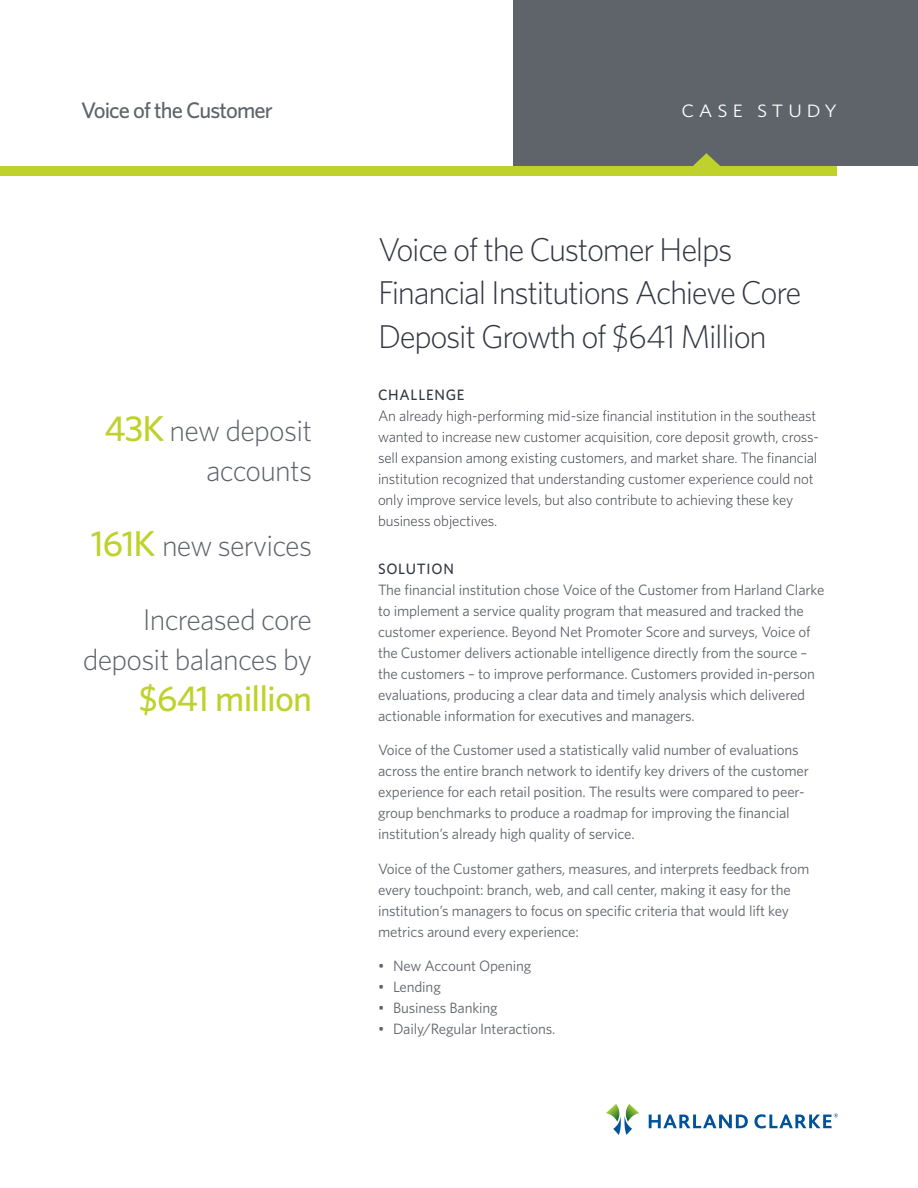
<style>
.page{position:relative;width:918px;height:1188px;background:#fff}
.page>*{position:absolute;margin:0;border:0;box-sizing:border-box;transform-origin:0 0}
.t1{font:500 36px "Whitney";letter-spacing:-.025em;color:#bfd22b}
.t2{font:300 33px/43.5px "Whitney";letter-spacing:-.04em;color:#343741}
.t3{font:300 30px/40.5px "Whitney";letter-spacing:-.025em;color:#5f636a;text-align:right}
.t4{font:500 22.5px "Whitney";letter-spacing:-.04em;color:#5f636a}
.t5{font:18px "Whitney";letter-spacing:.25em;color:#fff;scale:1.1 1}
.t6{font:15px/21px "Whitney";letter-spacing:-.01em;color:#5f636a}
.t7{font:300 15px/21px "Whitney";letter-spacing:-.01em;color:#343741}
.t8{font:500 15px "Whitney";letter-spacing:.05em;color:#343741}
.s1{font-weight:500;font-size:36px;color:#bfd22b}
</style>
<div class="page">
<div style="left:513px;top:0;width:405px;height:166px;background:#5f636a"></div>
<div style="left:0;top:166px;width:837px;height:10px;background:#bfd22b"></div>
<svg style="left:693px;top:153px;width:27px;height:13px"></svg>
<svg style="left:649px;top:1115px;width:99px;height:13px"></svg>
<svg style="left:606px;top:1104px;width:33px;height:31px"></svg>
<svg style="left:754px;top:1113px;width:84px;height:16px"></svg>
<h3 class="t4" style="left:81px;top:95px;width:193px">Voice of the Customer</h3>
<h3 class="t3" style="left:105px;top:409px;width:209px"><span class="s1">43K</span> new deposit accounts</h3>
<h3 class="t3" style="left:91px;top:524px;width:223px"><span class="s1">161K</span> new services</h3>
<h3 class="t3" style="left:83px;top:598px;width:231px">Increased core deposit balances by</h3>
<h1 class="t1" style="left:139px;top:674px;width:175px">$641 million</h1>
<p class="t5" style="left:681px;top:99px;width:143px">CASE STUDY</p>
<h2 class="t2" style="left:378px;top:227px;width:425px">Voice of the Customer Helps<br>Financial Institutions Achieve Core<br>Deposit Growth of $641 Million</h2>
<p class="t8" style="left:378px;top:385px;width:88px">CHALLENGE</p>
<p class="t7" style="left:378px;top:405px;width:443px">An already high-performing mid-size financial institution in the southeast wanted to increase new customer acquisition, core deposit growth, cross&shy;sell expansion among existing customers, and market share. The financial institution recognized that understanding customer experience could not only improve service levels, but also contribute to achieving these key business objectives.</p>
<p class="t8" style="left:378px;top:559px;width:77px">SOLUTION</p>
<p class="t6" style="left:378px;top:579px;width:448px">The financial institution chose Voice of the Customer from Harland Clarke to implement a service quality program that measured and tracked the customer experience. Beyond Net Promoter Score and surveys, Voice of the Customer delivers actionable intelligence directly from the source – the customers – to improve performance. Customers provided in-person evaluations, producing a clear data and timely analysis which delivered actionable information for executives and managers.</p>
<p class="t6" style="left:378px;top:739px;width:432px">Voice of the Customer used a statistically valid number of evaluations across the entire branch network to identify key drivers of the customer experience for each retail position. The results were compared to peer&shy;group benchmarks to produce a roadmap for improving the financial institution’s already high quality of service.</p>
<p class="t6" style="left:378px;top:858px;width:433px">Voice of the Customer gathers, measures, and interprets feedback from every touchpoint: branch, web, and call center, making it easy for the institution’s managers to focus on specific criteria that would lift key metrics around every experience:</p>
<p class="t6" style="left:378px;top:955px;width:155px">• New Account Opening</p>
<p class="t6" style="left:378px;top:976px;width:64px">• Lending</p>
<p class="t6" style="left:378px;top:997px;width:121px">• Business Banking</p>
<p class="t6" style="left:378px;top:1018px;width:179px">• Daily/Regular Interactions.</p>
</div>
